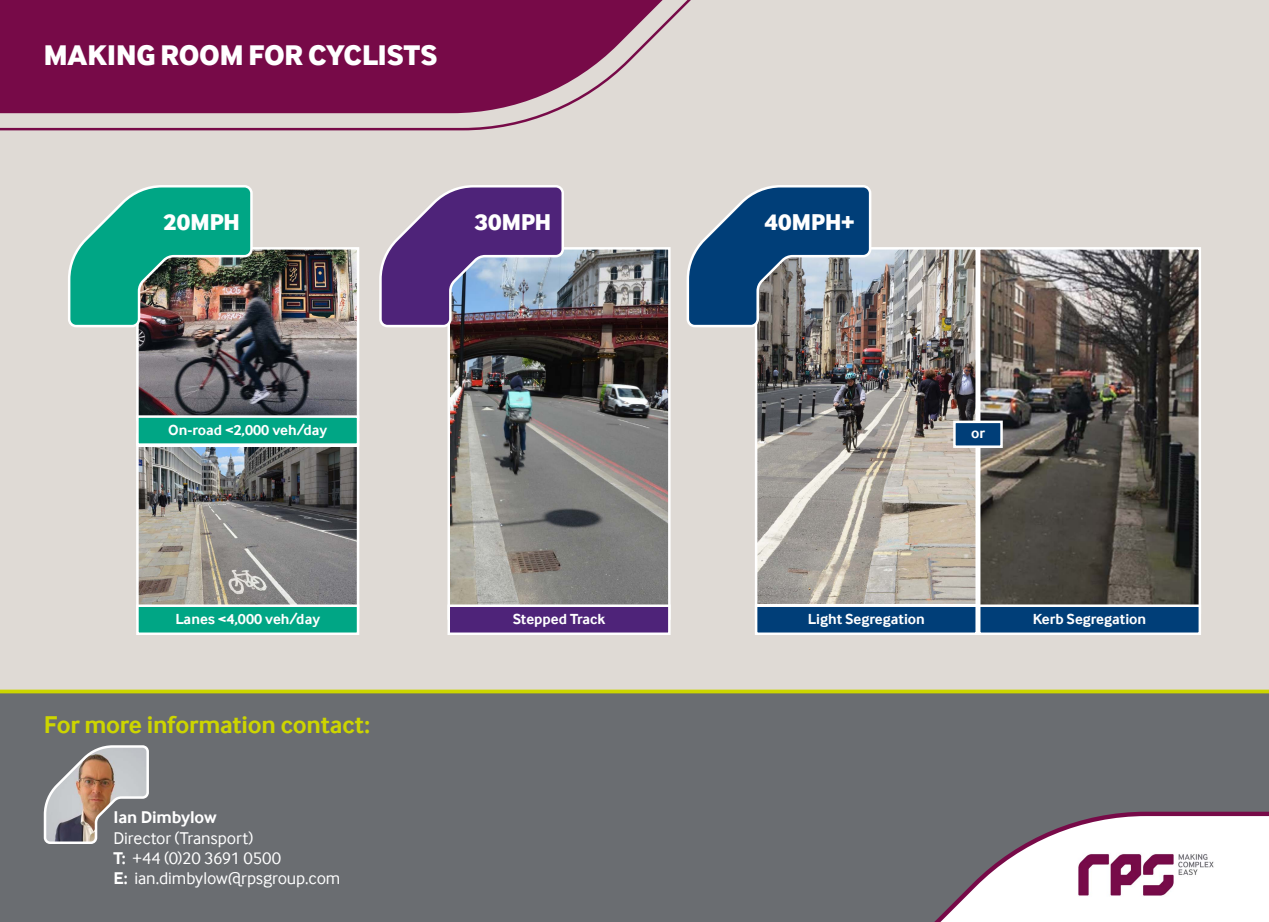
<style>
.page{position:relative;width:1269px;height:922px;background:#fff}
.page>*{position:absolute;margin:0;border:0;box-sizing:border-box;transform-origin:0 0}
.t1{font:800 29.25px "Inter Face";letter-spacing:-.005em;color:#fff}
.t2{font:700 25px "Inter Face";letter-spacing:-.01em;color:#cdd500}
.t3{font:800 23.5px "Inter Face";color:#fff}
.t4{font:17.5px/20.1px "Inter Face";letter-spacing:-.005em;color:#fff}
.t5{font:700 17.5px "Inter Face";letter-spacing:-.01em;color:#fff}
.t6{font:700 15px "Inter Face";color:#fff}
.s1{font-weight:700}
</style>
<div class="page">
<div style="left:0;top:0;width:1268px;height:921px;background:#dfdad5"></div>
<svg style="left:0;top:0;width:691px;height:131px"></svg>
<img style="left:139px;top:250px;width:217px;height:165px">
<div style="left:136px;top:247px;width:223px;height:174px;border:2px solid #fff"></div>
<img style="left:450px;top:250px;width:217px;height:354px">
<div style="left:447px;top:247px;width:223px;height:372px;border:2px solid #fff"></div>
<img style="left:981px;top:250px;width:217px;height:354px">
<div style="left:978px;top:247px;width:223px;height:367px;border:2px solid #fff"></div>
<img style="left:758px;top:250px;width:217px;height:353px">
<div style="left:755px;top:247px;width:223px;height:372px;border:2px solid #fff"></div>
<img style="left:139px;top:447px;width:217px;height:157px">
<div style="left:136px;top:433px;width:223px;height:186px;border:2px solid #fff"></div>
<img style="left:68px;top:185px;width:186px;height:143px">
<svg style="left:686px;top:185px;width:186px;height:143px;background:#4f7090"></svg>
<svg style="left:379px;top:185px;width:186px;height:143px;background:#766297"></svg>
<div style="left:137px;top:416px;width:221px;height:28px;background:#00a685"></div>
<div style="left:136px;top:415px;width:223px;height:31px;border:2px solid #fff"></div>
<div style="left:137px;top:605px;width:221px;height:28px;background:#00a685"></div>
<div style="left:136px;top:604px;width:223px;height:31px;border:2px solid #fff"></div>
<div style="left:756px;top:605px;width:220px;height:28px;background:#003e78"></div>
<div style="left:755px;top:604px;width:223px;height:31px;border:2px solid #fff"></div>
<div style="left:449px;top:605px;width:220px;height:28px;background:#4e2379"></div>
<div style="left:447px;top:604px;width:223px;height:31px;border:2px solid #fff"></div>
<div style="left:979px;top:605px;width:220px;height:28px;background:#003e78"></div>
<div style="left:978px;top:604px;width:223px;height:31px;border:2px solid #fff"></div>
<div style="left:953px;top:420px;width:49px;height:28px;background:#003e78;border:2px solid #fff"></div>
<div style="left:0;top:691px;width:1268px;height:230px;background:#6a6d71"></div>
<svg style="left:935px;top:811px;width:333px;height:110px"></svg>
<img style="left:1068px;top:849px;width:156px;height:47px">
<svg style="left:0;top:689px;width:1268px;height:4px;background:#cfd520"></svg>
<img style="left:43px;top:745px;width:106px;height:99px">
<h1 class="t1" style="left:44px;top:37px;width:395px">MAKING ROOM FOR CYCLISTS</h1>
<h3 class="t3" style="left:163px;top:208px;width:78px">20MPH</h3>
<h3 class="t3" style="left:474px;top:208px;width:78px">30MPH</h3>
<h3 class="t3" style="left:764px;top:208px;width:92px">40MPH+</h3>
<p class="t6" style="left:168px;top:421px;width:160px">On-road &lt;2,000 veh/day</p>
<p class="t6" style="left:971px;top:424px;width:15px">or</p>
<p class="t6" style="left:175px;top:610px;width:146px">Lanes &lt;4,000 veh/day</p>
<p class="t6" style="left:513px;top:610px;width:94px">Stepped Track</p>
<p class="t6" style="left:808px;top:610px;width:119px">Light Segregation</p>
<p class="t6" style="left:1032px;top:610px;width:115px">Kerb Segregation</p>
<h2 class="t2" style="left:44px;top:710px;width:328px">For more information contact:</h2>
<p class="t5" style="left:113px;top:807px;width:105px">Ian Dimbylow</p>
<p class="t4" style="left:113px;top:827px;width:228px">Director (Transport)<br><span class="s1">T:</span> +44 (0)20 3691 0500<br><span class="s1">E:</span> ian.dimbylow@rpsgroup.com</p>
</div>
